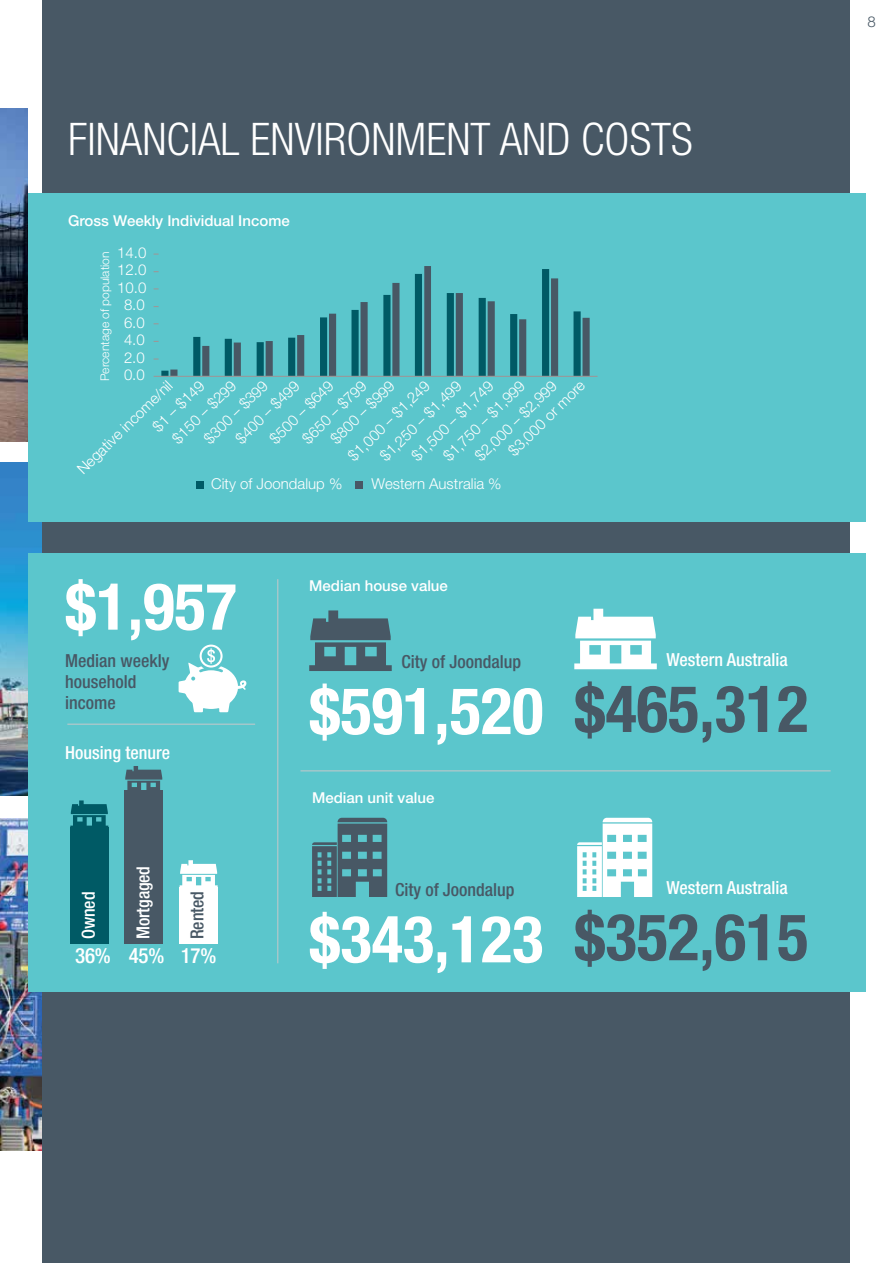
<style>
.page{position:relative;width:893px;height:1263px;background:#fff}
.page>*{position:absolute;margin:0;border:0;box-sizing:border-box;transform-origin:0 0}
.t1{font:700 condensed 65.1px "Helvetica Neue";color:#fff}
.t2{font:700 condensed 65.1px "Helvetica Neue";color:#485865}
.t3{font:300 condensed 45px "Helvetica Neue";color:#fff}
.t4{font:500 condensed 21px "Helvetica Neue";color:#fff}
.t5{font:500 condensed 18px/21px "Helvetica Neue";color:#485865}
.t6{font:500 condensed 18px "Helvetica Neue";color:#fff}
.t7{font:300 15px/22.8px "Helvetica Neue";color:#fff}
.t8{font:500 15px "Helvetica Neue";color:#fff}
.t9{font:300 15px "Helvetica Neue";color:#485865}
.t10{font:300 12px "Helvetica Neue";color:#fff}
</style>
<div class="page">
<img style="left:0;top:463px;width:43px;height:333px">
<img style="left:0;top:818px;width:43px;height:332px">
<div style="left:43px;top:0;width:807px;height:1263px;background:#485865"></div>
<div style="left:28px;top:554px;width:837px;height:438px;background:#5bc6cc"></div>
<div style="left:28px;top:193px;width:837px;height:329px;background:#5bc6cc"></div>
<div style="left:70px;top:827px;width:38px;height:116px;background:#005a65"></div>
<svg style="left:70px;top:800px;width:38px;height:27px"></svg>
<div style="left:125px;top:790px;width:38px;height:153px;background:#485865"></div>
<svg style="left:125px;top:766px;width:38px;height:24px"></svg>
<div style="left:180px;top:887px;width:38px;height:56px;background:#fff"></div>
<svg style="left:180px;top:860px;width:38px;height:27px"></svg>
<hr style="left:67px;top:724px;width:188px;height:1px;background:#c7c8ca">
<hr style="left:277px;top:579px;width:1px;height:384px;background:#c7c8ca">
<svg style="left:170px;top:266px;width:420px;height:110px"></svg>
<hr style="left:154px;top:376px;width:443px;height:1px;background:#999">
<div style="left:355px;top:482px;width:8px;height:7px;background:#485865"></div>
<div style="left:197px;top:482px;width:7px;height:7px;background:#005a65"></div>
<svg style="left:179px;top:645px;width:67px;height:67px"></svg>
<svg style="left:309px;top:610px;width:83px;height:61px"></svg>
<svg style="left:574px;top:609px;width:83px;height:60px"></svg>
<hr style="left:300px;top:770px;width:531px;height:1px;background:#c7c8ca">
<svg style="left:312px;top:818px;width:75px;height:79px"></svg>
<svg style="left:577px;top:818px;width:75px;height:79px"></svg>
<img style="left:0;top:108px;width:28px;height:333px">
<h2 class="t3" style="left:68px;top:113px;width:626px">FINANCIAL ENVIRONMENT AND COSTS</h2>
<p class="t8" style="left:68px;top:211px;width:223px">Gross Weekly Individual Income</p>
<p class="t7" style="left:117px;top:241px;width:31px">14.0</p>
<p class="t10" style="left:98px;top:381px;width:131px;rotate:-90deg">Percentage of population</p>
<p class="t7" style="left:117px;top:258px;width:31px">12.0</p>
<p class="t7" style="left:117px;top:276px;width:31px">10.0</p>
<p class="t7" style="left:124px;top:293px;width:22px">8.0</p>
<p class="t7" style="left:124px;top:311px;width:22px">6.0</p>
<p class="t7" style="left:124px;top:328px;width:22px">4.0</p>
<p class="t7" style="left:124px;top:346px;width:22px">2.0</p>
<p class="t7" style="left:124px;top:363px;width:22px">0.0</p>
<p class="t7" style="left:71px;top:463px;width:128px;rotate:-44deg">Negative income/nil</p>
<p class="t7" style="left:469px;top:450px;width:109px;rotate:-44deg">$2,000 – $2,999</p>
<p class="t7" style="left:437px;top:450px;width:109px;rotate:-44deg">$1,750 – $1,999</p>
<p class="t7" style="left:406px;top:450px;width:109px;rotate:-44deg">$1,500 – $1,749</p>
<p class="t7" style="left:374px;top:450px;width:109px;rotate:-44deg">$1,250 – $1,499</p>
<p class="t7" style="left:230px;top:432px;width:84px;rotate:-44deg">$400 – $499</p>
<p class="t7" style="left:198px;top:432px;width:84px;rotate:-44deg">$300 – $399</p>
<p class="t7" style="left:324px;top:432px;width:109px;line-height:24.5px;rotate:-44deg">$800 – $999 $1,000 – $1,249</p>
<p class="t7" style="left:281px;top:416px;width:84px;text-indent:-24px;rotate:-44deg">$500 – $649 $650 – $799</p>
<p class="t7" style="left:166px;top:432px;width:84px;rotate:-44deg">$150 – $299</p>
<p class="t7" style="left:147px;top:421px;width:67px;rotate:-44deg">$1 – $149</p>
<p class="t7" style="left:502px;top:445px;width:102px;rotate:-44deg">$3,000 or more</p>
<p class="t7" style="left:211px;top:472px;width:133px">City of Joondalup %</p>
<p class="t7" style="left:371px;top:472px;width:132px">Western Australia %</p>
<h1 class="t1" style="left:65px;top:567px;width:173px">$1,957</h1>
<p class="t5" style="left:65px;top:650px;width:106px">Median weekly household income</p>
<p class="t6" style="left:65px;top:742px;width:106px">Housing tenure</p>
<p class="t6" style="left:132px;top:939px;width:75px;rotate:-90deg">Mortgaged</p>
<p class="t5" style="left:186px;top:939px;width:49px;rotate:-90deg">Rented</p>
<h3 class="t4" style="left:75px;top:942px;width:143px">36% 45% 17%</h3>
<p class="t6" style="left:78px;top:939px;width:49px;rotate:-90deg">Owned</p>
<p class="t8" style="left:309px;top:577px;width:140px">Median house value</p>
<p class="t5" style="left:401px;top:651px;width:121px">City of Joondalup</p>
<h1 class="t1" style="left:309px;top:671px;width:236px">$591,520</h1>
<p class="t8" style="left:312px;top:788px;width:124px">Median unit value</p>
<p class="t5" style="left:395px;top:879px;width:121px">City of Joondalup</p>
<h1 class="t1" style="left:309px;top:900px;width:236px">$343,123</h1>
<p class="t6" style="left:666px;top:649px;width:123px">Western Australia</p>
<h1 class="t2" style="left:574px;top:669px;width:236px">$465,312</h1>
<p class="t6" style="left:666px;top:877px;width:123px">Western Australia</p>
<h1 class="t2" style="left:574px;top:898px;width:236px">$352,615</h1>
<p class="t9" style="left:867px;top:13px;width:10px">8</p>
</div>
